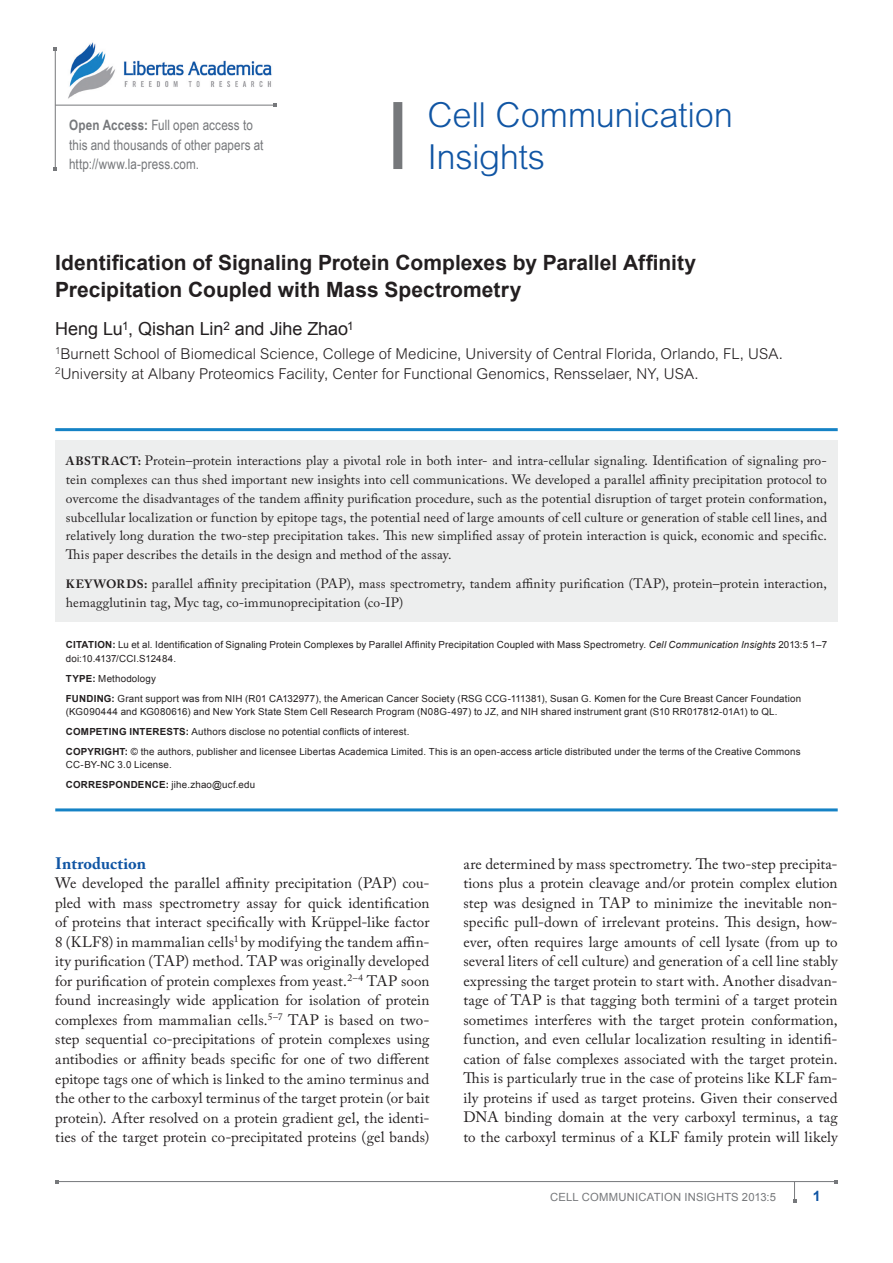
<style>
.page{position:relative;width:893px;height:1263px;background:#fff}
.page>*{position:absolute;margin:0;border:0;box-sizing:border-box;transform-origin:0 0}
.JournalName{font:300 34.5px/41.4px "Arial MT Std";letter-spacing:-.015em;color:#1055a4}
.ArticleTitle{font:700 21px/27px "Arial";color:#231f20}
.AuthorName{font:18px "Arial";color:#231f20}
.Heading1{font:700 16.5px "Adobe Caslon Pro";color:#1055a4}
.BodyText_First{font:15px/19.5px "Adobe Caslon Pro";letter-spacing:.005em;color:#231f20;text-align:justify}
.AuthorAffiliation{font:300 15px/19.5px "Arial MT Std";color:#231f20}
.OpenAccess{font:14.25px/19.5px "Arial Narrow";letter-spacing:.005em;color:#76787b}
.RunningFooter-Folio{font:700 14.25px "Arial";color:#1055a4}
.t1{font:13.5px/18.8px "Adobe Caslon Pro";letter-spacing:.01em;color:#231f20;text-align:justify}
.RunningFooter{font:11.25px "Arial";letter-spacing:.015em;color:#76787b}
.Citation{font:9.75px/13.5px "Arial";letter-spacing:.02em;color:#231f20}
.Citation_Last{font:9.75px "Arial";letter-spacing:.015em;color:#231f20}
.s1{font-weight:700}
.s2{font-weight:700;font-size:12px}
.s3{font-style:italic}
</style>
<div class="page">
<div style="left:393px;top:102px;width:9px;height:67px;background:#76787b"></div>
<hr style="left:57px;top:1181px;width:779px;height:1px;background:#76787b">
<svg style="left:793px;top:1182px;width:3px;height:20px"></svg>
<hr style="left:55px;top:49px;width:1px;height:120px;background:#76787b">
<hr style="left:55px;top:105px;width:220px;height:1px;background:#76787b">
<img style="left:68px;top:42px;width:204px;height:57px">
<hr style="left:55px;top:428px;width:783px;height:3px;background:#1582c5">
<hr style="left:55px;top:808px;width:783px;height:3px;background:#1582c5">
<div style="left:55px;top:440px;width:783px;height:182px;background:#edeeee"></div>
<p class="OpenAccess" style="left:69px;top:115px;width:196px"><span class="s1">Open Access:</span> Full open access to this and thousands of other papers at http://www.la-press.com.</p>
<p class="JournalName" style="left:428px;top:96px;width:307px">Cell Communication<br>Insights</p>
<p class="ArticleTitle" style="left:55px;top:250px;width:642px">Identification of Signaling Protein Complexes by Parallel Affinity<br>Precipitation Coupled with Mass Spectrometry</p>
<p class="AuthorName" style="left:55px;top:317px;width:300px">Heng Lu<sup>1</sup>, Qishan Lin<sup>2</sup> and Jihe Zhao<sup>1</sup></p>
<p class="AuthorAffiliation" style="left:55px;top:345px;width:729px"><sup>1</sup>Burnett School of Biomedical Science, College of Medicine, University of Central Florida, Orlando, FL, USA.<br><sup>2</sup>University at Albany Proteomics Facility, Center for Functional Genomics, Rensselaer, NY, USA.</p>
<p class="t1" style="left:66px;top:451px;width:763px"><span class="s2">ABSTRACT:</span> Protein–protein interactions play a pivotal role in both inter- and intra-cellular signaling. Identification of signaling pro&shy;tein complexes can thus shed important new insights into cell communications. We developed a parallel affinity precipitation protocol to overcome the disadvantages of the tandem affinity purification procedure, such as the potential disruption of target protein conformation, subcellular localization or function by epitope tags, the potential need of large amounts of cell culture or generation of stable cell lines, and relatively long duration the two-step precipitation takes. This new simplified assay of protein interaction is quick, economic and specific.<br>This paper describes the details in the design and method of the assay.</p>
<p class="t1" style="left:66px;top:574px;width:763px"><span class="s2">KEYWORDS:</span> parallel affinity precipitation (PAP), mass spectrometry, tandem affinity purification (TAP), protein–protein interaction, hemagglutinin tag, Myc tag, co-immunoprecipitation (co-IP)</p>
<p class="Citation" style="left:66px;top:638px;width:763px"><span class="s1">CITATION:</span> Lu et al. Identification of Signaling Protein Complexes by Parallel Affinity Precipitation Coupled with Mass Spectrometry. <span class="s3">Cell Communication Insights</span> 2013:5 1–7 doi:10.4137/CCI .S12484.</p>
<p class="Citation" style="left:66px;top:672px;width:92px"><span class="s1">TYPE:</span> Methodology</p>
<p class="Citation" style="left:66px;top:691px;width:737px"><span class="s1">FUNDING:</span> Grant support was from NIH (R01 CA132977), the American Cancer Society (RSG CCG-111381), Susan G. Komen for the Cure Breast Cancer Foundation (KG090444 and KG080616) and New York State Stem Cell Research Program (N08G-497) to JZ, and NIH shared instrument grant (S10 RR017812-01A1) to QL.</p>
<p class="Citation" style="left:66px;top:725px;width:345px"><span class="s1">COMPETING INTERESTS:</span> Authors disclose no potential conflicts of interest.</p>
<p class="Citation" style="left:66px;top:745px;width:736px"><span class="s1">COPYRIGHT:</span> © the authors, publisher and licensee Libertas Academica Limited. This is an open-access article distributed under the terms of the Creative Commons<br>CC-BY-NC 3.0 License.</p>
<p class="Citation_Last" style="left:66px;top:778px;width:191px"><span class="s1">CORRESPONDENCE:</span> jihe.zhao@ucf.edu</p>
<p class="Heading1" style="left:55px;top:854px;width:92px">Introduction</p>
<p class="BodyText_First" style="left:55px;top:873px;width:376px">We developed the parallel affinity precipitation (PAP) cou&shy;pled with mass spectrometry assay for quick identification of proteins that interact specifically with Krüppel-like factor 8 (KLF8) in mammalian cells<sup>1</sup> by modifying the tandem affin&shy;ity purification (TAP) method. TAP was originally developed for purification of protein complexes from yeast.<sup>2–4</sup> TAP soon found increasingly wide application for isolation of protein complexes from mammalian cells.<sup>5–7</sup> TAP is based on two&shy;step sequential co-precipitations of protein complexes using antibodies or affinity beads specific for one of two different epitope tags one of which is linked to the amino terminus and the other to the carboxyl terminus of the target protein (or bait protein). After resolved on a protein gradient gel, the identi&shy;ties of the target protein co-precipitated proteins (gel bands)</p>
<p class="BodyText_First" style="left:463px;top:854px;width:376px">are determined by mass spectrometry. The two-step precipita&shy;tions plus a protein cleavage and/or protein complex elution step was designed in TAP to minimize the inevitable non&shy;specific pull-down of irrelevant proteins. This design, how&shy;ever, often requires large amounts of cell lysate (from up to several liters of cell culture) and generation of a cell line stably expressing the target protein to start with. Another disadvan&shy;tage of TAP is that tagging both termini of a target protein sometimes interferes with the target protein conformation, function, and even cellular localization resulting in identifi&shy;cation of false complexes associated with the target protein.<br>This is particularly true in the case of proteins like KLF fam&shy;ily proteins if used as target proteins. Given their conserved DNA binding domain at the very carboxyl terminus, a tag to the carboxyl terminus of a KLF family protein will likely</p>
<p class="RunningFooter" style="left:550px;top:1189px;width:227px">Cell Communication I nsights 2013:5</p>
<p class="RunningFooter-Folio" style="left:813px;top:1186px;width:9px">1</p>
</div>
